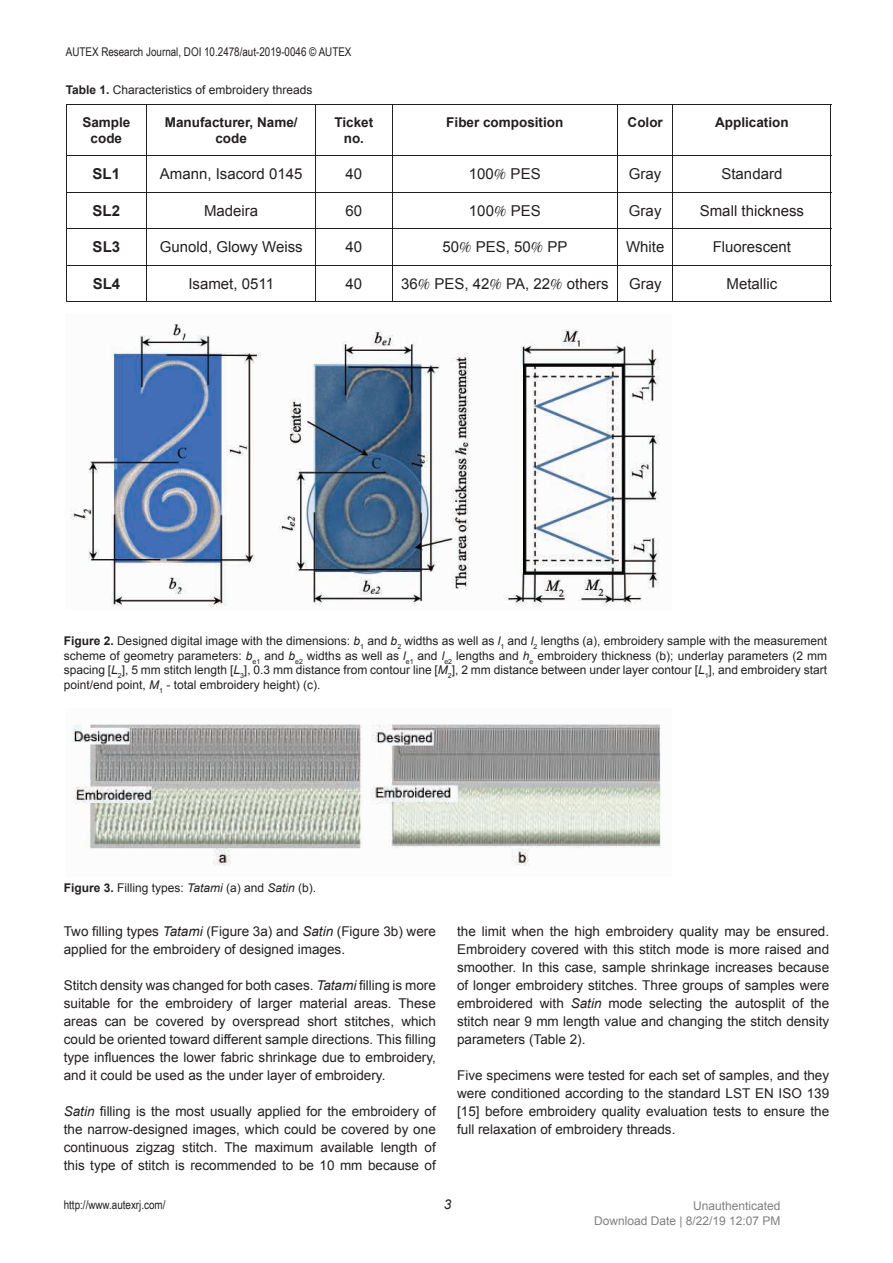
<style>
.page{position:relative;width:893px;height:1263px;background:#fff}
.page>*{position:absolute;margin:0;border:0;box-sizing:border-box;transform-origin:0 0}
.t1{font:15px "Arial";color:#231f20}
.t2{font:700 15px "Arial";color:#231f20}
.t3{font:13.5px/18px "Arial";color:#231f20;text-align:justify}
.t4{font:700 13.5px/16.2px "Arial";color:#231f20;text-align:center}
.t5{font:italic 13.5px "Arial";color:#231f20}
.t6{font:12px/14.4px "Arial";color:#231f20;text-align:justify}
.t7{font:12px "Arial Narrow";color:#231f20}
.t8{font:12px/15px "Arial";color:#808080;text-align:right}
.s1{font-weight:700}
.s2{font-style:italic}
</style>
<div class="page">
<hr style="left:66px;top:104px;width:81px;height:1px;background:#231f20">
<hr style="left:66px;top:104px;width:1px;height:52px;background:#231f20">
<hr style="left:147px;top:104px;width:169px;height:1px;background:#231f20">
<hr style="left:147px;top:104px;width:1px;height:52px;background:#231f20">
<hr style="left:316px;top:104px;width:76px;height:1px;background:#231f20">
<hr style="left:315px;top:104px;width:1px;height:52px;background:#231f20">
<hr style="left:392px;top:104px;width:225px;height:1px;background:#231f20">
<hr style="left:392px;top:104px;width:1px;height:52px;background:#231f20">
<hr style="left:617px;top:104px;width:56px;height:1px;background:#231f20">
<hr style="left:617px;top:104px;width:1px;height:52px;background:#231f20">
<hr style="left:673px;top:104px;width:158px;height:1px;background:#231f20">
<hr style="left:673px;top:104px;width:1px;height:52px;background:#231f20">
<hr style="left:831px;top:104px;width:1px;height:52px;background:#231f20">
<hr style="left:66px;top:156px;width:81px;height:1px;background:#231f20">
<hr style="left:66px;top:156px;width:1px;height:36px;background:#231f20">
<hr style="left:147px;top:156px;width:169px;height:1px;background:#231f20">
<hr style="left:147px;top:156px;width:1px;height:36px;background:#231f20">
<hr style="left:316px;top:156px;width:76px;height:1px;background:#231f20">
<hr style="left:315px;top:156px;width:1px;height:36px;background:#231f20">
<hr style="left:392px;top:156px;width:225px;height:1px;background:#231f20">
<hr style="left:392px;top:156px;width:1px;height:36px;background:#231f20">
<hr style="left:617px;top:156px;width:56px;height:1px;background:#231f20">
<hr style="left:617px;top:156px;width:1px;height:36px;background:#231f20">
<hr style="left:673px;top:156px;width:158px;height:1px;background:#231f20">
<hr style="left:673px;top:156px;width:1px;height:36px;background:#231f20">
<hr style="left:831px;top:156px;width:1px;height:36px;background:#231f20">
<hr style="left:66px;top:192px;width:81px;height:1px;background:#231f20">
<hr style="left:66px;top:192px;width:1px;height:36px;background:#231f20">
<hr style="left:147px;top:192px;width:169px;height:1px;background:#231f20">
<hr style="left:147px;top:192px;width:1px;height:36px;background:#231f20">
<hr style="left:316px;top:192px;width:76px;height:1px;background:#231f20">
<hr style="left:315px;top:192px;width:1px;height:36px;background:#231f20">
<hr style="left:392px;top:192px;width:225px;height:1px;background:#231f20">
<hr style="left:392px;top:192px;width:1px;height:36px;background:#231f20">
<hr style="left:617px;top:192px;width:56px;height:1px;background:#231f20">
<hr style="left:617px;top:192px;width:1px;height:36px;background:#231f20">
<hr style="left:673px;top:192px;width:158px;height:1px;background:#231f20">
<hr style="left:673px;top:192px;width:1px;height:36px;background:#231f20">
<hr style="left:831px;top:192px;width:1px;height:36px;background:#231f20">
<hr style="left:66px;top:228px;width:81px;height:1px;background:#231f20">
<hr style="left:66px;top:229px;width:1px;height:36px;background:#231f20">
<hr style="left:147px;top:228px;width:169px;height:1px;background:#231f20">
<hr style="left:147px;top:229px;width:1px;height:36px;background:#231f20">
<hr style="left:316px;top:228px;width:76px;height:1px;background:#231f20">
<hr style="left:315px;top:229px;width:1px;height:36px;background:#231f20">
<hr style="left:392px;top:228px;width:225px;height:1px;background:#231f20">
<hr style="left:392px;top:229px;width:1px;height:36px;background:#231f20">
<hr style="left:617px;top:228px;width:56px;height:1px;background:#231f20">
<hr style="left:617px;top:229px;width:1px;height:36px;background:#231f20">
<hr style="left:673px;top:228px;width:158px;height:1px;background:#231f20">
<hr style="left:673px;top:229px;width:1px;height:36px;background:#231f20">
<hr style="left:831px;top:229px;width:1px;height:36px;background:#231f20">
<hr style="left:66px;top:265px;width:81px;height:1px;background:#231f20">
<hr style="left:66px;top:265px;width:1px;height:36px;background:#231f20">
<hr style="left:147px;top:265px;width:169px;height:1px;background:#231f20">
<hr style="left:147px;top:265px;width:1px;height:36px;background:#231f20">
<hr style="left:316px;top:265px;width:76px;height:1px;background:#231f20">
<hr style="left:315px;top:265px;width:1px;height:36px;background:#231f20">
<hr style="left:392px;top:265px;width:225px;height:1px;background:#231f20">
<hr style="left:392px;top:265px;width:1px;height:36px;background:#231f20">
<hr style="left:617px;top:265px;width:56px;height:1px;background:#231f20">
<hr style="left:617px;top:265px;width:1px;height:36px;background:#231f20">
<hr style="left:673px;top:265px;width:158px;height:1px;background:#231f20">
<hr style="left:673px;top:265px;width:1px;height:36px;background:#231f20">
<hr style="left:831px;top:265px;width:1px;height:36px;background:#231f20">
<hr style="left:66px;top:301px;width:81px;height:1px;background:#231f20">
<hr style="left:147px;top:301px;width:169px;height:1px;background:#231f20">
<hr style="left:316px;top:301px;width:76px;height:1px;background:#231f20">
<hr style="left:392px;top:301px;width:225px;height:1px;background:#231f20">
<hr style="left:617px;top:301px;width:56px;height:1px;background:#231f20">
<hr style="left:673px;top:301px;width:158px;height:1px;background:#231f20">
<img style="left:71px;top:323px;width:589px;height:284px">
<img style="left:72px;top:724px;width:589px;height:142px">
<p class="t7" style="left:66px;top:43px;width:287px">AUTEX Research Journal, DOI 10.2478/aut-2019-0046 © AUTEX</p>
<p class="t6" style="left:66px;top:83px;width:248px"><span class="s1">Table 1.</span> Characteristics of embroidery threads</p>
<p class="t4" style="left:82px;top:114px;width:50px">Sample code</p>
<p class="t4" style="left:165px;top:114px;width:134px">Manufacturer, Name/ code</p>
<p class="t4" style="left:334px;top:114px;width:40px">Ticket no.</p>
<p class="t4" style="left:446px;top:114px;width:119px">Fiber composition</p>
<p class="t4" style="left:628px;top:114px;width:37px">Color</p>
<p class="t4" style="left:715px;top:114px;width:75px">Application</p>
<p class="t2" style="left:93px;top:164px;width:29px">SL1</p>
<p class="t1" style="left:160px;top:164px;width:144px">Amann, Isacord 0145</p>
<p class="t1" style="left:346px;top:164px;width:18px">40</p>
<p class="t1" style="left:469px;top:164px;width:73px">100 PES</p>
<p class="t1" style="left:629px;top:164px;width:34px">Gray</p>
<p class="t1" style="left:721px;top:164px;width:62px">Standard</p>
<p class="t2" style="left:93px;top:201px;width:29px">SL2</p>
<p class="t1" style="left:204px;top:201px;width:56px">Madeira</p>
<p class="t1" style="left:346px;top:201px;width:18px">60</p>
<p class="t1" style="left:469px;top:201px;width:73px">100 PES</p>
<p class="t1" style="left:629px;top:201px;width:34px">Gray</p>
<p class="t1" style="left:700px;top:201px;width:106px">Small thickness</p>
<p class="t2" style="left:93px;top:237px;width:29px">SL3</p>
<p class="t1" style="left:160px;top:237px;width:145px">Gunold, Glowy Weiss</p>
<p class="t1" style="left:346px;top:237px;width:18px">40</p>
<p class="t1" style="left:442px;top:237px;width:127px">50 PES, 50 PP</p>
<p class="t1" style="left:626px;top:237px;width:40px">White</p>
<p class="t1" style="left:713px;top:237px;width:80px">Fluorescent</p>
<p class="t2" style="left:93px;top:273px;width:29px">SL4</p>
<p class="t1" style="left:188px;top:274px;width:87px">Isamet, 0511</p>
<p class="t1" style="left:346px;top:274px;width:18px">40</p>
<p class="t1" style="left:401px;top:274px;width:209px">36 PES, 42 PA, 22 others</p>
<p class="t1" style="left:629px;top:274px;width:34px">Gray</p>
<p class="t1" style="left:726px;top:274px;width:52px">Metallic</p>
<p class="t6" style="left:64px;top:634px;width:765px"><span class="s1">Figure 2.</span> Designed digital image with the dimensions: <span class="s2">b</span><sub>1</sub> and <span class="s2">b</span><sub>2</sub> widths as well as <span class="s2">l</span><sub>1</sub> and <span class="s2">l</span><sub>2</sub> lengths (a), embroidery sample with the measurement scheme of geometry parameters: <span class="s2">b</span><sub>e1</sub> and <span class="s2">b</span><sub>e2</sub> widths as well as <span class="s2">l</span><sub>e1</sub> and <span class="s2">l</span><sub>e2</sub> lengths and <span class="s2">h</span><sub>e</sub> embroidery thickness (b); underlay parameters (2 mm spacing [<span class="s2">L</span><sub>2</sub>], 5 mm stitch length [<span class="s2">L</span><sub>3</sub>], 0.3 mm distance from contour line [<span class="s2">M</span><sub>2</sub>], 2 mm distance between under layer contour [<span class="s2">L</span><sub>1</sub>], and embroidery start point/end point, <span class="s2">M</span><sub>1</sub> - total embroidery height) (c).</p>
<p class="t6" style="left:64px;top:881px;width:254px"><span class="s1">Figure 3.</span> Filling types: <span class="s2">Tatami</span> (a) and <span class="s2">Satin</span> (b).</p>
<p class="t3" style="left:64px;top:922px;width:374px">Two filling types <span class="s2">Tatami</span> (Figure 3a) and <span class="s2">Satin</span> (Figure 3b) were applied for the embroidery of designed images.</p>
<p class="t3" style="left:64px;top:976px;width:374px">Stitch density was changed for both cases. <span class="s2">Tatami</span> filling is more suitable for the embroidery of larger material areas. These areas can be covered by overspread short stitches, which could be oriented toward different sample directions. This filling type influences the lower fabric shrinkage due to embroidery, and it could be used as the under layer of embroidery.</p>
<p class="t3" style="left:64px;top:1102px;width:374px"><span class="s2">Satin</span> filling is the most usually applied for the embroidery of the narrow-designed images, which could be covered by one continuous zigzag stitch. The maximum available length of this type of stitch is recommended to be 10 mm because of</p>
<p class="t3" style="left:457px;top:922px;width:374px">the limit when the high embroidery quality may be ensured.<br>Embroidery covered with this stitch mode is more raised and smoother. In this case, sample shrinkage increases because of longer embroidery stitches. Three groups of samples were embroidered with <span class="s2">Satin</span> mode selecting the autosplit of the stitch near 9 mm length value and changing the stitch density parameters (Table 2).</p>
<p class="t3" style="left:457px;top:1066px;width:374px">Five specimens were tested for each set of samples, and they were conditioned according to the standard LST EN ISO 139 [15] before embroidery quality evaluation tests to ensure the full relaxation of embroidery threads.</p>
<p class="t7" style="left:64px;top:1196px;width:103px">http://www.autexrj.com/</p>
<p class="t5" style="left:444px;top:1196px;width:9px">3</p>
<p class="t8" style="left:594px;top:1200px;width:188px">Unauthenticated<br>Download Date | 8/22/19 12:07 PM</p>
</div>
